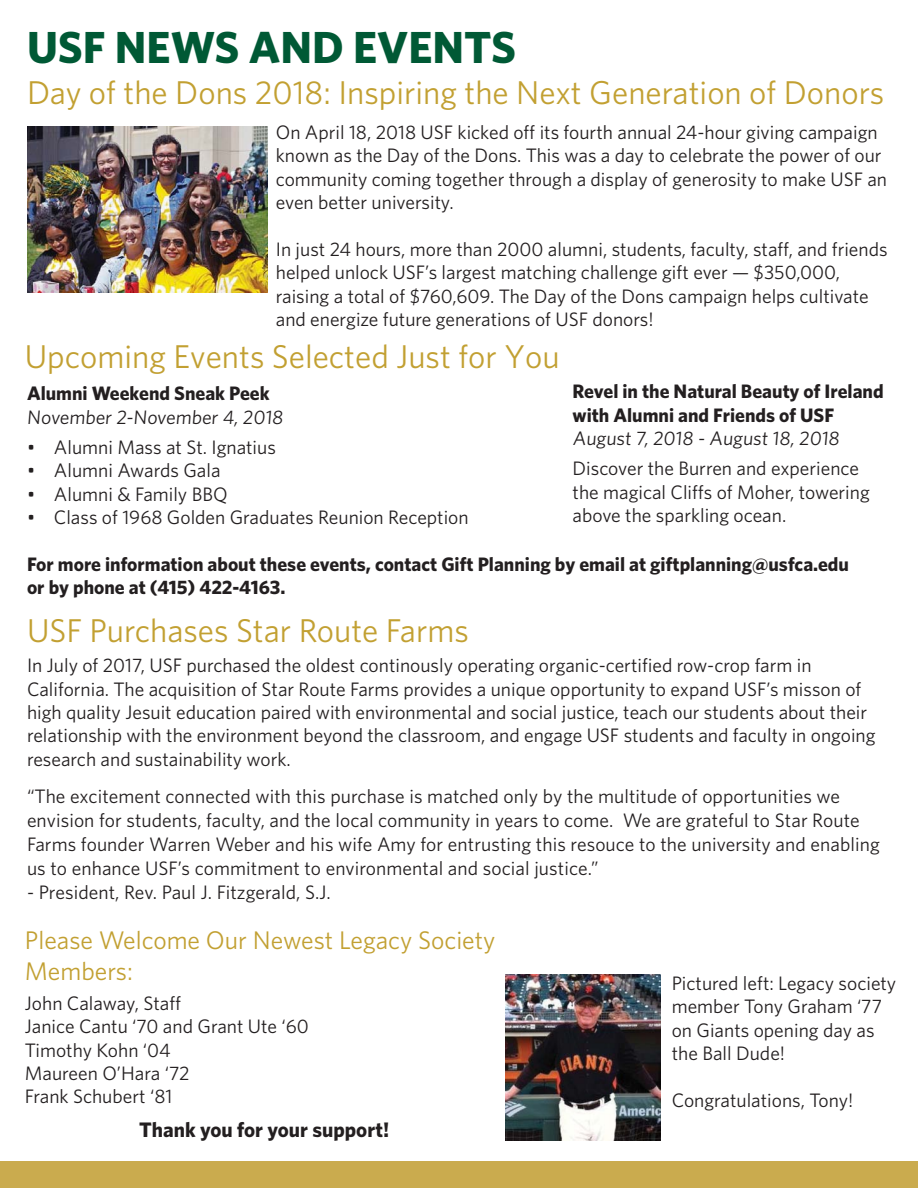
<style>
.page{position:relative;width:918px;height:1188px;background:#fff}
.page>*{position:absolute;margin:0;border:0;box-sizing:border-box;transform-origin:0 0}
.t1{font:700 45px "Whitney";color:#005935}
.t2{font:33px "Whitney";color:#c2a032}
.t3{font:25.5px/30.6px "Whitney";color:#c2a032}
.t4{font:700 21px "Whitney";color:#231f20}
.t5{font:19.5px/23.4px "Whitney";color:#231f20}
.t6{font:700 19.5px/23.4px "Whitney";color:#231f20}
.s1{font-size:18.75px}
</style>
<div class="page">
<div style="left:0;top:1161px;width:918px;height:27px;background:#caab4e"></div>
<img style="left:27px;top:126px;width:241px;height:167px">
<img style="left:505px;top:974px;width:156px;height:166px">
<h1 class="t1" style="left:27px;top:30px;width:491px">USF NEWS AND EVENTS</h1>
<h2 class="t2" style="left:27px;top:81px;width:859px">Day of the Dons 2018: Inspiring the Next Generation of Donors</h2>
<p class="t5" style="left:276px;top:122px;width:613px">On April 18, 2018 USF kicked off its fourth annual 24-hour giving campaign known as the Day of the Dons. This was a day to celebrate the power of our community coming together through a display of generosity to make USF an even better university.</p>
<p class="t5" style="left:276px;top:239px;width:613px">In just 24 hours, more than 2000 alumni, students, faculty, staff, and friends helped unlock USF’s largest matching challenge gift ever <span class="s1">—</span> $350,000, raising a total of $760,609. The Day of the Dons campaign helps cultivate and energize future generations of USF donors!</p>
<h2 class="t2" style="left:25px;top:344px;width:536px">Upcoming Events Selected Just for You</h2>
<p class="t6" style="left:27px;top:383px;width:244px">Alumni Weekend Sneak Peek</p>
<p class="t5" style="left:27px;top:407px;width:259px">November 2-November 4, 2018</p>
<p class="t5" style="left:27px;top:437px;width:250px">• Alumni Mass at St. Ignatius</p>
<p class="t5" style="left:27px;top:460px;width:195px">• Alumni Awards Gala</p>
<p class="t5" style="left:27px;top:483px;width:202px">• Alumni &amp; Family BBQ</p>
<p class="t5" style="left:27px;top:507px;width:443px">• Class of 1968 Golden Graduates Reunion Reception</p>
<p class="t6" style="left:573px;top:381px;width:313px">Revel in the Natural Beauty of Ireland with Alumni and Friends of USF</p>
<p class="t5" style="left:573px;top:425px;width:288px;line-height:30.2px">August 7, 2018 - August 18, 2018<br>Discover the Burren and experience</p>
<p class="t5" style="left:573px;top:482px;width:299px">the magical Cliffs of Moher, towering above the sparkling ocean.</p>
<p class="t6" style="left:27px;top:553px;width:824px">For more information about these events, contact Gift Planning by email at giftplanning@usfca.edu or by phone at (415) 422-4163.</p>
<h2 class="t2" style="left:27px;top:618px;width:443px">USF Purchases Star Route Farms</h2>
<p class="t5" style="left:27px;top:655px;width:850px">In July of 2017, USF purchased the oldest continously operating organic-certified row-crop farm in California. The acquisition of Star Route Farms provides a unique opportunity to expand USF’s misson of high quality Jesuit education paired with environmental and social justice, teach our students about their relationship with the environment beyond the classroom, and engage USF students and faculty in ongoing research and sustainability work.</p>
<p class="t5" style="left:27px;top:786px;width:854px;line-height:24px">“The excitement connected with this purchase is matched only by the multitude of opportunities we envision for students, faculty, and the local community in years to come. We are grateful to Star Route Farms founder Warren Weber and his wife Amy for entrusting this resouce to the university and enabling us to enhance USF’s commitment to environmental and social justice.”</p>
<p class="t5" style="left:27px;top:882px;width:305px">- President, Rev. Paul J. Fitzgerald, S.J.</p>
<h3 class="t3" style="left:25px;top:927px;width:472px">Please Welcome Our Newest Legacy Society<br>Members:</h3>
<p class="t5" style="left:25px;top:993px;width:286px">John Calaway, Staff<br>Janice Cantu ‘70 and Grant Ute ‘60<br>Timothy Kohn ‘04<br>Maureen O’Hara ‘72<br>Frank Schubert ‘81</p>
<p class="t4" style="left:139px;top:1122px;width:251px">Thank you for your support!</p>
<p class="t5" style="left:672px;top:973px;width:226px">Pictured left: Legacy society member Tony Graham ‘77 on Giants opening day as the Ball Dude!</p>
<p class="t5" style="left:672px;top:1090px;width:183px">Congratulations, Tony!</p>
</div>
